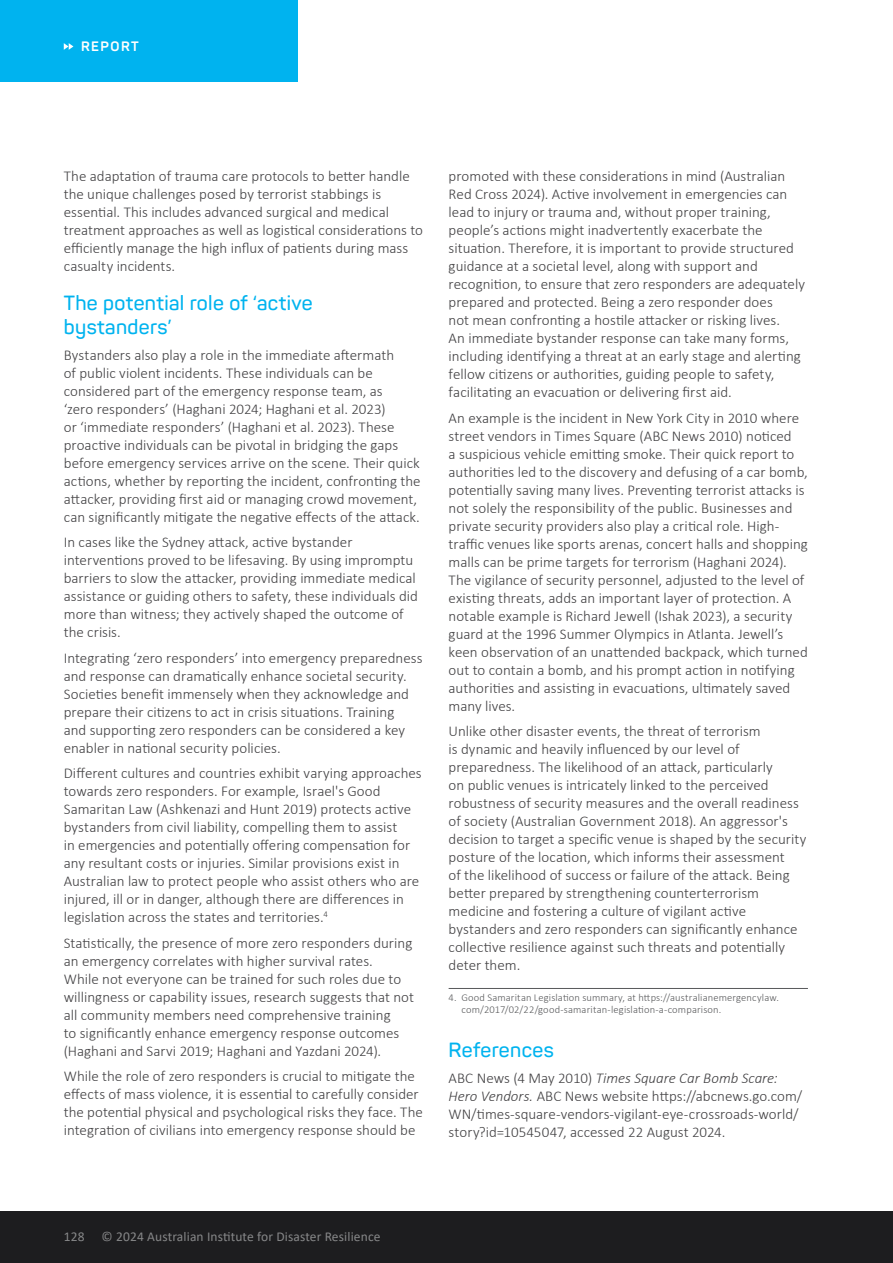
<style>
.page{position:relative;width:893px;height:1263px;background:#fff}
.page>*{position:absolute;margin:0;border:0;box-sizing:border-box;transform-origin:0 0}
.t1{font:600 20.25px/24px "Panton";letter-spacing:.02em;color:#00b3ef}
.t2{font:300 15px/18px "Calibri";color:#414042}
.t3{font:13.5px "Calibri";letter-spacing:.01em;color:#868788}
.t4{font:700 13.5px "Panton";letter-spacing:.11em;color:#fff}
.t5{font:300 10.5px/12px "Calibri";letter-spacing:.015em;color:#58595b}
.s1{font-style:italic}
</style>
<div class="page">
<div style="left:0;top:0;width:298px;height:81px;background:#00b3ef"></div>
<svg style="left:64px;top:43px;width:9px;height:7px"></svg>
<div style="left:0;top:1212px;width:893px;height:51px;background:#1d1d1f"></div>
<hr style="left:449px;top:988px;width:359px;height:1px;background:#58595b">
<p class="t4" style="left:81px;top:38px;width:59px">REPORT</p>
<p class="t2" style="left:64px;top:167px;width:361px">The adaptation of trauma care protocols to better handle the unique challenges posed by terrorist stabbings is essential. This includes advanced surgical and medical treatment approaches as well as logistical considerations to efficiently manage the high influx of patients during mass casualty incidents.</p>
<h1 class="t1" style="left:64px;top:291px;width:250px">The potential role of ‘active bystanders’</h1>
<p class="t2" style="left:64px;top:346px;width:358px">Bystanders also play a role in the immediate aftermath<br>of public violent incidents. These individuals can be considered part of the emergency response team, as<br>‘zero responders’ (Haghani 2024; Haghani et al. 2023)<br>or ‘immediate responders’ (Haghani et al. 2023). These proactive individuals can be pivotal in bridging the gaps before emergency services arrive on the scene. Their quick actions, whether by reporting the incident, confronting the attacker, providing first aid or managing crowd movement, can significantly mitigate the negative effects of the attack.</p>
<p class="t2" style="left:64px;top:533px;width:356px">In cases like the Sydney attack, active bystander interventions proved to be lifesaving. By using impromptu barriers to slow the attacker, providing immediate medical assistance or guiding others to safety, these individuals did more than witness; they actively shaped the outcome of the crisis.</p>
<p class="t2" style="left:64px;top:648px;width:360px">Integrating ‘zero responders’ into emergency preparedness and response can dramatically enhance societal security.<br>Societies benefit immensely when they acknowledge and prepare their citizens to act in crisis situations. Training<br>and supporting zero responders can be considered a key enabler in national security policies.</p>
<p class="t2" style="left:64px;top:764px;width:359px">Different cultures and countries exhibit varying approaches towards zero responders. For example, Israel's Good Samaritan Law (Ashkenazi and Hunt 2019) protects active bystanders from civil liability, compelling them to assist<br>in emergencies and potentially offering compensation for any resultant costs or injuries. Similar provisions exist in Australian law to protect people who assist others who are injured, ill or in danger, although there are differences in legislation across the states and territories.<sup>4</sup></p>
<p class="t2" style="left:64px;top:933px;width:352px">Statistically, the presence of more zero responders during an emergency correlates with higher survival rates.<br>While not everyone can be trained for such roles due to willingness or capability issues, research suggests that not all community members need comprehensive training<br>to significantly enhance emergency response outcomes (Haghani and Sarvi 2019; Haghani and Yazdani 2024).</p>
<p class="t2" style="left:64px;top:1067px;width:361px">While the role of zero responders is crucial to mitigate the effects of mass violence, it is essential to carefully consider the potential physical and psychological risks they face. The integration of civilians into emergency response should be</p>
<p class="t2" style="left:449px;top:167px;width:358px">promoted with these considerations in mind (Australian Red Cross 2024). Active involvement in emergencies can lead to injury or trauma and, without proper training, people’s actions might inadvertently exacerbate the situation. Therefore, it is important to provide structured guidance at a societal level, along with support and recognition, to ensure that zero responders are adequately prepared and protected. Being a zero responder does<br>not mean confronting a hostile attacker or risking lives.<br>An immediate bystander response can take many forms, including identifying a threat at an early stage and alerting fellow citizens or authorities, guiding people to safety, facilitating an evacuation or delivering first aid.</p>
<p class="t2" style="left:449px;top:409px;width:361px">An example is the incident in New York City in 2010 where street vendors in Times Square (ABC News 2010) noticed<br>a suspicious vehicle emitting smoke. Their quick report to authorities led to the discovery and defusing of a car bomb, potentially saving many lives. Preventing terrorist attacks is not solely the responsibility of the public. Businesses and private security providers also play a critical role. High&shy;traffic venues like sports arenas, concert halls and shopping malls can be prime targets for terrorism (Haghani 2024).<br>The vigilance of security personnel, adjusted to the level of existing threats, adds an important layer of protection. A notable example is Richard Jewell (Ishak 2023), a security guard at the 1996 Summer Olympics in Atlanta. Jewell’s keen observation of an unattended backpack, which turned out to contain a bomb, and his prompt action in notifying authorities and assisting in evacuations, ultimately saved many lives.</p>
<p class="t2" style="left:449px;top:722px;width:359px">Unlike other disaster events, the threat of terrorism<br>is dynamic and heavily influenced by our level of preparedness. The likelihood of an attack, particularly<br>on public venues is intricately linked to the perceived robustness of security measures and the overall readiness of society (Australian Government 2018). An aggressor's decision to target a specific venue is shaped by the security posture of the location, which informs their assessment<br>of the likelihood of success or failure of the attack. Being better prepared by strengthening counterterrorism medicine and fostering a culture of vigilant active bystanders and zero responders can significantly enhance collective resilience against such threats and potentially deter them.</p>
<p class="t5" style="left:461px;top:992px;width:319px;text-indent:-13px">4. Good Samaritan Legislation summary, at https://australianemergencylaw. com/2017/02/22/good-samaritan-legislation-a-comparison.</p>
<h1 class="t1" style="left:449px;top:1038px;width:107px">References</h1>
<p class="t2" style="left:449px;top:1068px;width:355px">ABC News (4 May 2010) <span class="s1">Times Square Car Bomb Scare:<br>Hero Vendors.</span> ABC News website https://abcnews.go.com/ WN/times-square-vendors-vigilant-eye-crossroads-world/ story?id=10545047, accessed 22 August 2024.</p>
<p class="t3" style="left:64px;top:1227px;width:22px">128</p>
<p class="t3" style="left:102px;top:1227px;width:280px">© 2024 Australian Institute for Disaster Resilience</p>
</div>
